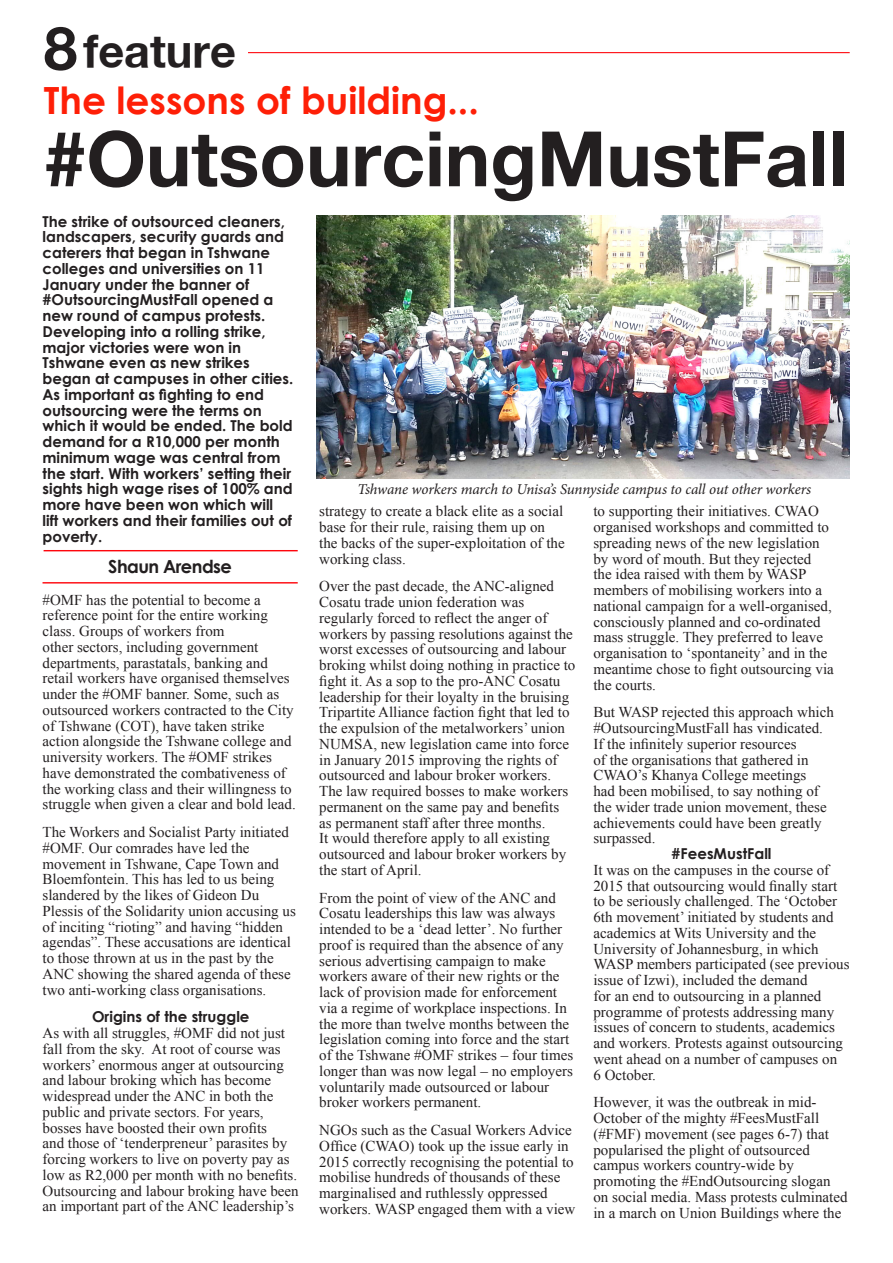
<style>
.page{position:relative;width:893px;height:1263px;background:#fff}
.page>*{position:absolute;margin:0;border:0;box-sizing:border-box;transform-origin:0 0}
.t1{font:700 76.5px "Helvetica Neue";color:#231f20}
.t2{font:700 60px "Helvetica Neue";color:#231f20}
.t3{font:700 45px "Helvetica Neue";color:#231f20}
.t4{font:700 37.5px "Century Gothic";color:#fe1f07}
.t5{font:700 18px "Century Gothic";letter-spacing:-.03em;color:#231f20}
.t6{font:15px/15.8px "Times New Roman";color:#231f20}
.t7{font:700 15px/15.8px "Century Gothic";color:#231f20}
.t8{font:italic 15px "Minion Pro";letter-spacing:-.01em;color:#231f20}
</style>
<div class="page">
<hr style="left:44px;top:550px;width:254px;height:1px;background:#fe060d">
<hr style="left:43px;top:582px;width:255px;height:1px;background:#fe060d">
<hr style="left:248px;top:52px;width:602px;height:1px;background:#fe060d">
<img style="left:317px;top:215px;width:532px;height:264px">
<p class="t2" style="left:44px;top:11px;width:35px">8</p>
<p class="t3" style="left:83px;top:23px;width:154px">feature</p>
<p class="t4" style="left:44px;top:72px;width:436px">The lessons of building...</p>
<p class="t1" style="left:44px;top:112px;width:806px">#OutsourcingMustFall</p>
<p class="t7" style="left:43px;top:213px;width:252px">The strike of outsourced cleaners, landscapers, security guards and caterers that began in Tshwane colleges and universities on 11<br>January under the banner of #OutsourcingMustFall opened a new round of campus protests.<br>Developing into a rolling strike, major victories were won in<br>Tshwane even as new strikes began at campuses in other cities.<br>As important as fighting to end outsourcing were the terms on which it would be ended. The bold demand for a R10,000 per month minimum wage was central from the start. With workers’ setting their sights high wage rises of 100% and more have been won which will<br>lift workers and their families out of poverty.</p>
<p class="t5" style="left:108px;top:553px;width:125px">Shaun Arendse</p>
<p class="t6" style="left:43px;top:591px;width:255px">#OMF has the potential to become a reference point for the entire working class. Groups of workers from<br>other sectors, including government departments, parastatals, banking and retail workers have organised themselves under the #OMF banner. Some, such as outsourced workers contracted to the City of Tshwane (COT), have taken strike action alongside the Tshwane college and university workers. The #OMF strikes have demonstrated the combativeness of the working class and their willingness to struggle when given a clear and bold lead.</p>
<p class="t6" style="left:43px;top:824px;width:255px">The Workers and Socialist Party initiated #OMF. Our comrades have led the movement in Tshwane, Cape Town and Bloemfontein. This has led to us being slandered by the likes of Gideon Du Plessis of the Solidarity union accusing us of inciting “rioting” and having “hidden agendas”. These accusations are identical to those thrown at us in the past by the ANC showing the shared agenda of these two anti-working class organisations.</p>
<p class="t7" style="left:92px;top:1008px;width:159px">Origins of the struggle</p>
<p class="t6" style="left:43px;top:1025px;width:258px">As with all struggles, #OMF did not just fall from the sky. At root of course was workers’ enormous anger at outsourcing and labour broking which has become widespread under the ANC in both the public and private sectors. For years, bosses have boosted their own profits<br>and those of ‘tenderpreneur’ parasites by forcing workers to live on poverty pay as low as R2,000 per month with no benefits.<br>Outsourcing and labour broking have been an important part of the ANC leadership’s</p>
<p class="t8" style="left:357px;top:479px;width:455px">Tshwane workers march to Unisa’s Sunnyside campus to call out other workers</p>
<p class="t6" style="left:319px;top:503px;width:247px">strategy to create a black elite as a social base for their rule, raising them up on the backs of the super-exploitation of the working class.</p>
<p class="t6" style="left:319px;top:578px;width:258px">Over the past decade, the ANC-aligned Cosatu trade union federation was regularly forced to reflect the anger of workers by passing resolutions against the worst excesses of outsourcing and labour broking whilst doing nothing in practice to fight it. As a sop to the pro-ANC Cosatu leadership for their loyalty in the bruising Tripartite Alliance faction fight that led to the expulsion of the metalworkers’ union NUMSA, new legislation came into force in January 2015 improving the rights of outsourced and labour broker workers.<br>The law required bosses to make workers permanent on the same pay and benefits<br>as permanent staff after three months.<br>It would therefore apply to all existing outsourced and labour broker workers by the start of April.</p>
<p class="t6" style="left:319px;top:889px;width:256px">From the point of view of the ANC and Cosatu leaderships this law was always intended to be a ‘dead letter’. No further proof is required than the absence of any serious advertising campaign to make workers aware of their new rights or the lack of provision made for enforcement via a regime of workplace inspections. In the more than twelve months between the legislation coming into force and the start of the Tshwane #OMF strikes – four times longer than was now legal – no employers voluntarily made outsourced or labour broker workers permanent.</p>
<p class="t6" style="left:319px;top:1122px;width:258px">NGOs such as the Casual Workers Advice Office (CWAO) took up the issue early in 2015 correctly recognising the potential to mobilise hundreds of thousands of these marginalised and ruthlessly oppressed workers. WASP engaged them with a view</p>
<p class="t6" style="left:593px;top:503px;width:242px">to supporting their initiatives. CWAO organised workshops and committed to spreading news of the new legislation by word of mouth. But they rejected<br>the idea raised with them by WASP members of mobilising workers into a national campaign for a well-organised, consciously planned and co-ordinated mass struggle. They preferred to leave organisation to ‘spontaneity’ and in the meantime chose to fight outsourcing via the courts.</p>
<p class="t6" style="left:593px;top:704px;width:242px">But WASP rejected this approach which #OutsourcingMustFall has vindicated.<br>If the infinitely superior resources<br>of the organisations that gathered in CWAO’s Khanya College meetings<br>had been mobilised, to say nothing of the wider trade union movement, these achievements could have been greatly surpassed.</p>
<p class="t7" style="left:672px;top:845px;width:101px">#FeesMustFall</p>
<p class="t6" style="left:593px;top:862px;width:258px">It was on the campuses in the course of 2015 that outsourcing would finally start to be seriously challenged. The ‘October 6th movement’ initiated by students and academics at Wits University and the University of Johannesburg, in which WASP members participated (see previous issue of Izwi), included the demand<br>for an end to outsourcing in a planned programme of protests addressing many issues of concern to students, academics and workers. Protests against outsourcing went ahead on a number of campuses on<br>6 October.</p>
<p class="t6" style="left:593px;top:1094px;width:256px">However, it was the outbreak in mid-October of the mighty #FeesMustFall (#FMF) movement (see pages 6-7) that popularised the plight of outsourced campus workers country-wide by promoting the #EndOutsourcing slogan on social media. Mass protests culminated in a march on Union Buildings where the</p>
</div>
